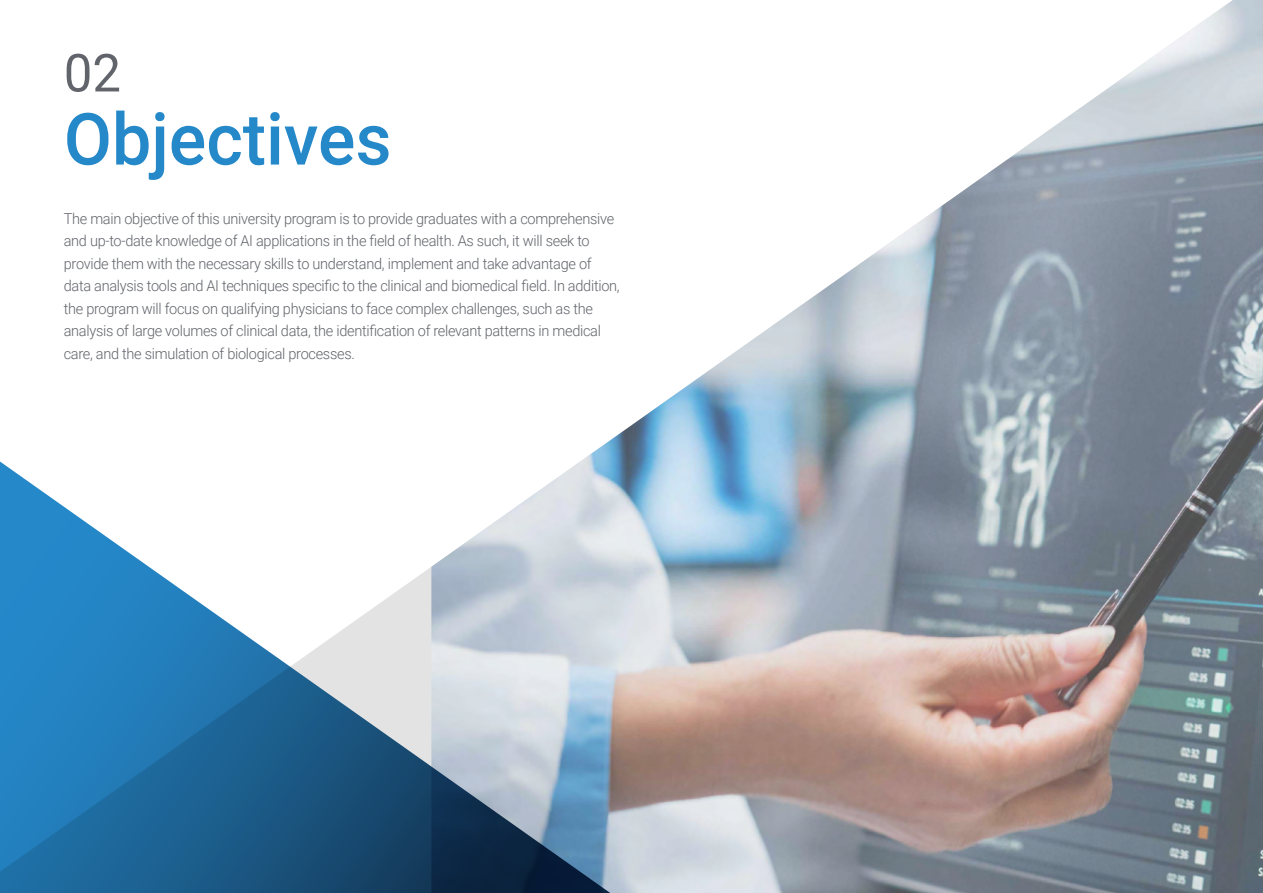
<style>
.page{position:relative;width:1263px;height:893px;background:#fff}
.page>*{position:absolute;margin:0;border:0;box-sizing:border-box;transform-origin:0 0}
.t1{font:500 72px "Roboto";color:#2488c9}
.t2{font:52.5px "Roboto";color:#61646a}
.t3{font:300 15px/22.5px "Roboto";letter-spacing:-.02em;color:#61646a}
</style>
<div class="page">
<img style="left:602px;top:0;width:661px;height:893px">
<svg style="left:0;top:446px;width:640px;height:447px"></svg>
<h2 class="t2" style="left:64px;top:36px;width:59px">02</h2>
<h1 class="t1" style="left:64px;top:89px;width:329px">Objectives</h1>
<p class="t3" style="left:64px;top:207px;width:557px">The main objective of this university program is to provide graduates with a comprehensive and up-to-date knowledge of AI applications in the field of health. As such, it will seek to provide them with the necessary skills to understand, implement and take advantage of data analysis tools and AI techniques specific to the clinical and biomedical field. In addition, the program will focus on qualifying physicians to face complex challenges, such as the analysis of large volumes of clinical data, the identification of relevant patterns in medical care, and the simulation of biological processes.</p>
</div>
